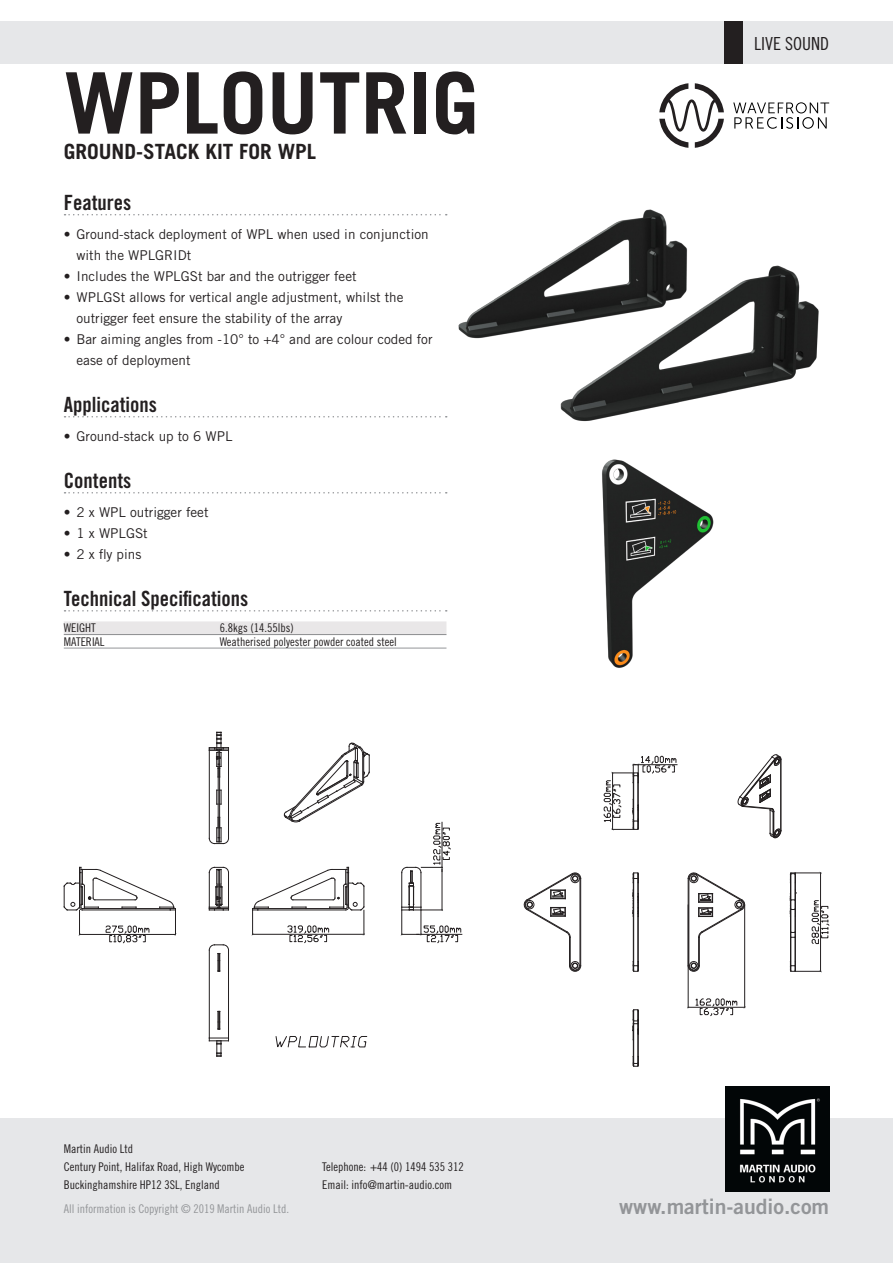
<style>
.page{position:relative;width:893px;height:1263px;background:#fff}
.page>*{position:absolute;margin:0;border:0;box-sizing:border-box;transform-origin:0 0}
.t1{font:700 84.9px "Trade Gothic LT Std";color:#231f20}
.t2{font:21.15px "Trade Gothic LT Std Bd 2";color:#939598}
.Content_header{font:21px "Trade Gothic LT Std Bd Cn 20";color:#231f20}
.t3{font:700 21px "Trade Gothic LT Std";color:#231f20}
.t4{font:18px "Trade Gothic LT Std Cn 18";color:#231f20}
.t5{font:13.5px/21px "Trade Gothic LT Std";color:#231f20}
.noline{font:12px/18px "Trade Gothic LT Std Cn 18";color:#231f20}
.t6{font:12px "Trade Gothic LT Std Cn 18";color:#939598}
.white_line__use{font:12px "Trade Gothic LT Std Cn 18";color:#231f20}
</style>
<div class="page">
<div style="left:0;top:21px;width:893px;height:43px;background:#e6e7e9"></div>
<div style="left:0;top:1118px;width:893px;height:145px;background:#e6e7e9"></div>
<img style="left:725px;top:1086px;width:104px;height:106px">
<div style="left:724px;top:21px;width:18px;height:43px;background:#231f20"></div>
<svg style="left:659px;top:83px;width:65px;height:65px"></svg>
<svg style="left:733px;top:102px;width:96px;height:27px"></svg>
<svg style="left:65px;top:214px;width:382px;height:1px"></svg>
<svg style="left:65px;top:416px;width:382px;height:1px"></svg>
<svg style="left:65px;top:492px;width:382px;height:1px"></svg>
<svg style="left:65px;top:610px;width:382px;height:1px"></svg>
<div style="left:64px;top:621px;width:382px;height:13px;background:#e9e7e8"></div>
<hr style="left:64px;top:634px;width:382px;height:1px;background:#8b8c8e">
<hr style="left:64px;top:648px;width:382px;height:1px;background:#939598">
<img style="left:458px;top:209px;width:361px;height:213px">
<img style="left:602px;top:459px;width:112px;height:209px">
<svg style="left:275px;top:1036px;width:92px;height:12px"></svg>
<svg style="left:209px;top:867px;width:20px;height:44px"></svg>
<hr style="left:219px;top:768px;width:1px;height:70px;background:#231f20">
<hr style="left:218px;top:768px;width:1px;height:70px;background:#231f20">
<hr style="left:228px;top:750px;width:1px;height:88px;background:#231f20">
<hr style="left:209px;top:750px;width:1px;height:88px;background:#231f20">
<svg style="left:216px;top:790px;width:6px;height:15px"></svg>
<svg style="left:209px;top:817px;width:20px;height:27px"></svg>
<svg style="left:209px;top:732px;width:20px;height:46px"></svg>
<hr style="left:209px;top:950px;width:1px;height:88px;background:#231f20">
<hr style="left:228px;top:950px;width:1px;height:88px;background:#231f20">
<svg style="left:209px;top:1038px;width:20px;height:19px"></svg>
<svg style="left:209px;top:944px;width:20px;height:28px"></svg>
<svg style="left:218px;top:1011px;width:3px;height:19px"></svg>
<svg style="left:284px;top:743px;width:86px;height:79px"></svg>
<hr style="left:421px;top:934px;width:41px;height:1px;background:#231f20">
<svg style="left:251px;top:867px;width:114px;height:76px"></svg>
<hr style="left:442px;top:822px;width:1px;height:45px;background:#231f20">
<svg style="left:401px;top:823px;width:60px;height:120px"></svg>
<svg style="left:64px;top:867px;width:113px;height:76px"></svg>
<svg style="left:633px;top:961px;width:6px;height:11px"></svg>
<hr style="left:638px;top:878px;width:1px;height:88px;background:#231f20">
<hr style="left:633px;top:878px;width:1px;height:88px;background:#231f20">
<svg style="left:633px;top:873px;width:6px;height:10px"></svg>
<svg style="left:634px;top:890px;width:5px;height:27px"></svg>
<svg style="left:688px;top:872px;width:57px;height:100px"></svg>
<svg style="left:523px;top:872px;width:58px;height:100px"></svg>
<hr style="left:638px;top:1024px;width:1px;height:39px;background:#231f20">
<hr style="left:633px;top:1024px;width:1px;height:39px;background:#231f20">
<svg style="left:633px;top:1056px;width:6px;height:11px"></svg>
<svg style="left:633px;top:1009px;width:6px;height:31px"></svg>
<hr style="left:781px;top:759px;width:1px;height:71px;background:#231f20">
<svg style="left:737px;top:754px;width:44px;height:84px"></svg>
<hr style="left:638px;top:764px;width:39px;height:1px;background:#231f20">
<svg style="left:603px;top:755px;width:73px;height:75px"></svg>
<svg style="left:790px;top:872px;width:39px;height:100px"></svg>
<hr style="left:744px;top:905px;width:1px;height:103px;background:#231f20">
<hr style="left:688px;top:905px;width:1px;height:103px;background:#231f20">
<hr style="left:688px;top:1007px;width:57px;height:1px;background:#231f20">
<svg style="left:695px;top:998px;width:42px;height:18px"></svg>
<h1 class="t1" style="left:64px;top:51px;width:417px">WPLOUTRIG</h1>
<h3 class="t3" style="left:64px;top:138px;width:254px">GROUND-STACK KIT FOR WPL</h3>
<p class="Content_header" style="left:64px;top:189px;width:69px">Features</p>
<p class="t5" style="left:77px;top:224px;width:354px;text-indent:-13px">• Ground-stack deployment of WPL when used in conjunction with the WPLGRIDt</p>
<p class="t5" style="left:64px;top:266px;width:294px">• Includes the WPLGSt bar and the outrigger feet</p>
<p class="t5" style="left:77px;top:287px;width:328px;text-indent:-13px">• WPLGSt allows for vertical angle adjustment, whilst the outrigger feet ensure the stability of the array</p>
<p class="t5" style="left:77px;top:329px;width:357px;text-indent:-13px">• Bar aiming angles from -10° to +4° and are colour coded for ease of deployment</p>
<p class="Content_header" style="left:64px;top:391px;width:95px">Applications</p>
<p class="t5" style="left:64px;top:426px;width:170px">• Ground-stack up to 6 WPL</p>
<p class="Content_header" style="left:64px;top:467px;width:69px">Contents</p>
<p class="t5" style="left:64px;top:502px;width:146px">• 2 x WPL outrigger feet</p>
<p class="t5" style="left:64px;top:523px;width:85px">• 1 x WPLGSt</p>
<p class="t5" style="left:64px;top:544px;width:79px">• 2 x fly pins</p>
<p class="Content_header" style="left:64px;top:585px;width:186px">Technical Specifications</p>
<p class="white_line__use" style="left:64px;top:621px;width:33px">WEIGHT</p>
<p class="white_line__use" style="left:220px;top:621px;width:75px">6.8kgs (14.55lbs)</p>
<p class="noline" style="left:64px;top:632px;width:42px">MATERIAL</p>
<p class="noline" style="left:220px;top:632px;width:179px">Weatherised polyester powder coated steel</p>
<h3 class="t4" style="left:754px;top:33px;width:76px">LIVE SOUND</h3>
<p class="noline" style="left:64px;top:1140px;width:182px">Martin Audio Ltd<br>Century Point, Halifax Road, High Wycombe<br>Buckinghamshire HP12 3SL, England</p>
<p class="t6" style="left:64px;top:1202px;width:227px">All information is Copyright © 2019 Martin Audio Ltd.</p>
<p class="noline" style="left:322px;top:1158px;width:143px">Telephone: +44 (0) 1494 535 312<br>Email: info@martin-audio.com</p>
<h2 class="t2" style="left:619px;top:1194px;width:212px">www.martin-audio.com</h2>
</div>
